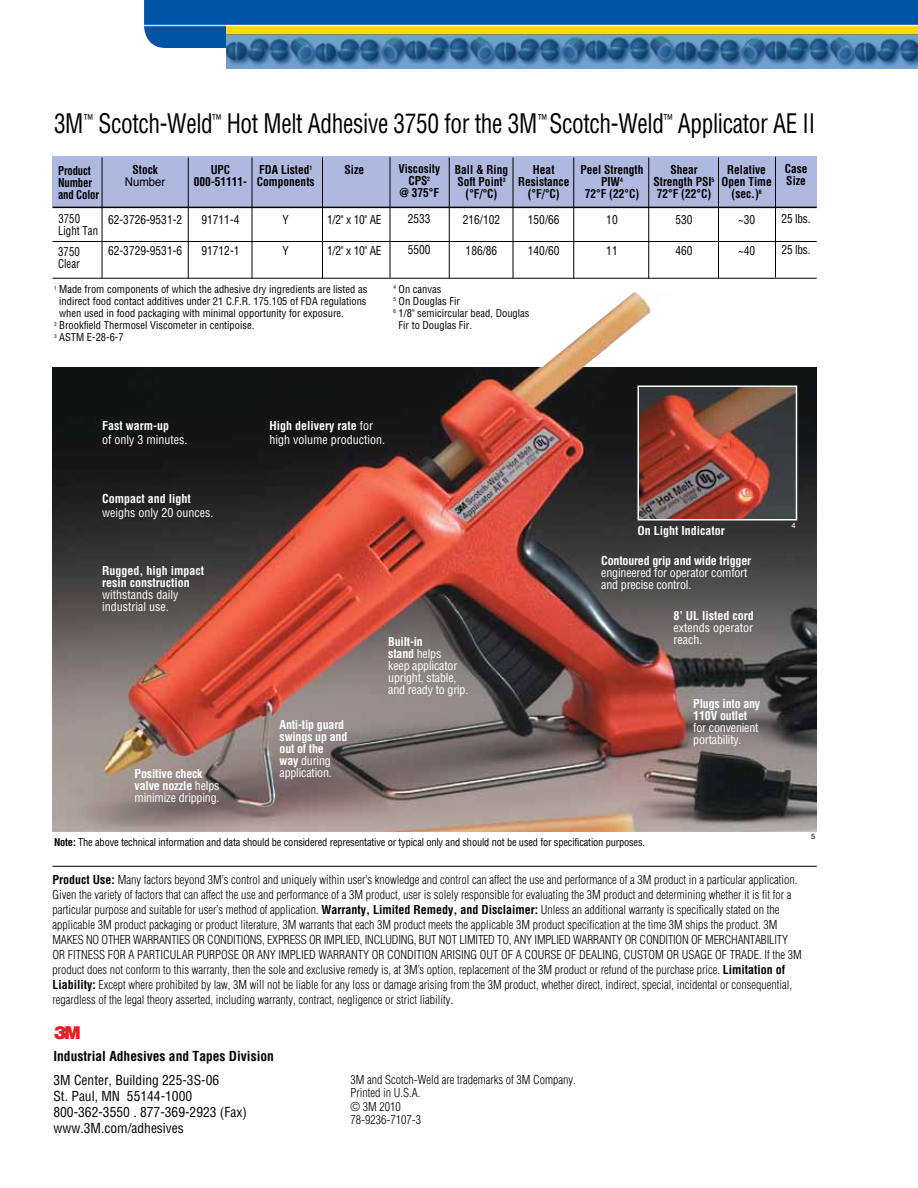
<style>
.page{position:relative;width:918px;height:1188px;background:#fff}
.page>*{position:absolute;margin:0;border:0;box-sizing:border-box;transform-origin:0 0}
.t1{font:condensed 26.25px "Helvetica";letter-spacing:-.015em;color:#000;scale:.89 1}
.t2{font:18.75px "Logo 3 Mtt";color:#ed1c24}
.t3{font:condensed 13.5px/16.2px "Helvetica";color:#000}
.t4{font:700 condensed 13.5px "Helvetica";color:#000}
.t5{font:300 condensed 12px/15px "Helvetica";color:#000}
.t6{font:condensed 12px/12px "Helvetica";letter-spacing:-.015em;color:#fff}
.t7{font:700 condensed 12px/12px "Helvetica";letter-spacing:-.015em;color:#fff}
.t8{font:700 condensed 12px/12px "Helvetica";color:#000;text-align:center;scale:.95 1}
.t9{font:condensed 12px "Helvetica";color:#000;scale:.95 1}
.t10{font:700 condensed 12px/12px "Helvetica";color:#000;scale:.9 1}
.t11{font:condensed 12px/12px "Helvetica";color:#000;scale:.9 1}
.t12{font:12px "Helvetica";color:#000;scale:.95 1}
.t13{font:condensed 10.5px "Helvetica";color:#000}
.t14{font:7.5px "Helvetica";color:#000}
.t15{font:7.5px "Helvetica";color:#fff}
.s1{font-weight:700}
.s2{font-weight:400}
</style>
<div class="page">
<div style="left:52px;top:157px;width:765px;height:50px;background:#afb8de"></div>
<hr style="left:52px;top:207px;width:765px;height:1px;background:#000">
<hr style="left:52px;top:278px;width:765px;height:1px;background:#000">
<hr style="left:52px;top:866px;width:765px;height:1px;background:#000">
<hr style="left:52px;top:241px;width:765px;height:1px;background:#000">
<div style="left:144px;top:0;width:774px;height:48px;background:#0054a6"></div>
<div style="left:227px;top:26px;width:691px;height:41px;background:#ffda00"></div>
<hr style="left:134px;top:25px;width:784px;height:1px;background:#fff">
<hr style="left:102px;top:158px;width:1px;height:120px;background:#000">
<hr style="left:188px;top:158px;width:1px;height:120px;background:#000">
<hr style="left:252px;top:158px;width:1px;height:120px;background:#000">
<hr style="left:322px;top:158px;width:1px;height:120px;background:#000">
<hr style="left:775px;top:157px;width:1px;height:121px;background:#000">
<hr style="left:390px;top:157px;width:1px;height:121px;background:#000">
<hr style="left:449px;top:158px;width:1px;height:120px;background:#000">
<hr style="left:513px;top:158px;width:1px;height:120px;background:#000">
<hr style="left:573px;top:158px;width:1px;height:120px;background:#000">
<hr style="left:648px;top:158px;width:1px;height:120px;background:#000">
<hr style="left:718px;top:158px;width:1px;height:120px;background:#000">
<img style="left:419px;top:291px;width:260px;height:77px">
<img style="left:53px;top:368px;width:764px;height:463px">
<img style="left:641px;top:389px;width:153px;height:128px">
<div style="left:638px;top:386px;width:159px;height:134px;border:2px solid #fff"></div>
<svg style="left:227px;top:35px;width:691px;height:34px;background:#4979a8"></svg>
<h1 class="t1" style="left:54px;top:107px;width:857px">3M<sup>™</sup> Scotch-Weld<sup>™</sup> Hot Melt Adhesive 3750 for the 3M<sup>™</sup> Scotch-Weld<sup>™</sup> Applicator AE II</h1>
<p class="t10" style="left:58px;top:164px;width:47px">Product<br>Number and Color</p>
<p class="t11" style="left:58px;top:212px;width:46px">3750<br>Light Tan</p>
<p class="t11" style="left:58px;top:245px;width:25px">3750<br>Clear</p>
<p class="t8" style="left:785px;top:163px;width:26px;text-align:left">Case<br>Size</p>
<p class="t9" style="left:782px;top:211px;width:32px">25 lbs.</p>
<p class="t9" style="left:782px;top:242px;width:32px">25 lbs.</p>
<p class="t8" style="left:398px;top:163px;width:45px">Viscosity<br>CPS<sup>2<br></sup>@ 375°F</p>
<p class="t9" style="left:408px;top:211px;width:26px">2533</p>
<p class="t9" style="left:408px;top:242px;width:26px">5500</p>
<p class="t8" style="left:132px;top:164px;width:28px">Stock</p>
<p class="t12" style="left:125px;top:173px;width:44px">Number</p>
<p class="t9" style="left:108px;top:212px;width:79px">62-3726-9531-2</p>
<p class="t9" style="left:108px;top:243px;width:79px">62-3729-9531-6</p>
<p class="t8" style="left:194px;top:164px;width:57px">UPC<br>000-51111-</p>
<p class="t9" style="left:202px;top:212px;width:41px">91711-4</p>
<p class="t9" style="left:202px;top:243px;width:41px">91712-1</p>
<p class="t8" style="left:345px;top:164px;width:22px">Size</p>
<p class="t8" style="left:580px;top:164px;width:68px">Peel Strength<br>PIW<sup>4<br></sup>72°F (22°C)</p>
<p class="t9" style="left:606px;top:212px;width:14px">10</p>
<p class="t9" style="left:606px;top:243px;width:14px">11</p>
<p class="t8" style="left:654px;top:164px;width:66px">Shear<br>Strength PSI<sup>5<br></sup>72°F (22°C)</p>
<p class="t9" style="left:675px;top:212px;width:19px">530</p>
<p class="t9" style="left:675px;top:243px;width:19px">460</p>
<p class="t8" style="left:455px;top:164px;width:58px">Ball &amp; Ring<br>Soft Point<sup>3 </sup>(°F/°C)</p>
<p class="t9" style="left:463px;top:212px;width:41px">216/102</p>
<p class="t9" style="left:466px;top:243px;width:35px">186/86</p>
<p class="t8" style="left:257px;top:164px;width:62px;text-align:left">FDA Listed<sup>1<br></sup>Components</p>
<p class="t9" style="left:283px;top:212px;width:8px">Y</p>
<p class="t9" style="left:283px;top:243px;width:8px">Y</p>
<p class="t8" style="left:518px;top:164px;width:55px">Heat<br>Resistance (°F/°C)</p>
<p class="t9" style="left:528px;top:212px;width:35px">150/66</p>
<p class="t9" style="left:528px;top:243px;width:35px">140/60</p>
<p class="t8" style="left:721px;top:164px;width:55px">Relative<br>Open Time (sec.)<sup>6</sup></p>
<p class="t9" style="left:738px;top:212px;width:19px">~30</p>
<p class="t9" style="left:738px;top:243px;width:19px">~40</p>
<p class="t9" style="left:327px;top:212px;width:59px">1/2" x 10" AE</p>
<p class="t9" style="left:327px;top:243px;width:59px">1/2" x 10" AE</p>
<p class="t13" style="left:54px;top:283px;width:315px"><sup>1</sup> Made from components of which the adhesive dry ingredients are listed as</p>
<p class="t13" style="left:59px;top:295px;width:309px">indirect food contact additives under 21 C.F.R. 175.105 of FDA regulations</p>
<p class="t13" style="left:59px;top:307px;width:286px">when used in food packaging with minimal opportunity for exposure.</p>
<p class="t13" style="left:54px;top:319px;width:202px"><sup>2</sup> Brookfield Thermosel Viscometer in centipoise.</p>
<p class="t13" style="left:54px;top:331px;width:71px"><sup>3</sup> ASTM E-28-6-7</p>
<p class="t13" style="left:393px;top:282px;width:50px"><sup>4</sup> On canvas</p>
<p class="t13" style="left:393px;top:294px;width:68px"><sup>5</sup> On Douglas Fir</p>
<p class="t13" style="left:393px;top:306px;width:138px"><sup>6</sup> 1/8" semicircular bead, Douglas</p>
<p class="t13" style="left:399px;top:318px;width:75px">Fir to Douglas Fir.</p>
<p class="t7" style="left:102px;top:420px;width:68px">Fast warm-up</p>
<p class="t6" style="left:102px;top:433px;width:87px">of only 3 minutes.</p>
<p class="t6" style="left:270px;top:419px;width:117px;line-height:13.5px"><span class="s1">High delivery rate</span> for high volume production.</p>
<p class="t7" style="left:102px;top:493px;width:90px">Compact and light</p>
<p class="t6" style="left:102px;top:506px;width:113px">weighs only 20 ounces.</p>
<p class="t7" style="left:102px;top:565px;width:103px">Rugged, high impact resin construction</p>
<p class="t6" style="left:102px;top:589px;width:78px">withstands daily industrial use.</p>
<p class="t7" style="left:135px;top:768px;width:86px">Positive check valve nozzle <span class="s2">helps minimize dripping.</span></p>
<p class="t7" style="left:280px;top:718px;width:69px">Anti-tip guard swings up and out of the<br>way <span class="s2">during application.</span></p>
<p class="t6" style="left:388px;top:636px;width:82px"><span class="s1">Built-in<br>stand</span> helps<br>keep applicator upright, stable, and ready to grip.</p>
<p class="t7" style="left:638px;top:524px;width:89px">On Light Indicator</p>
<p class="t7" style="left:601px;top:555px;width:151px">Contoured grip and wide trigger</p>
<p class="t6" style="left:601px;top:567px;width:148px">engineered for operator comfort and precise control.</p>
<p class="t7" style="left:674px;top:610px;width:82px">8’ UL listed cord</p>
<p class="t6" style="left:674px;top:622px;width:81px">extends operator reach.</p>
<p class="t7" style="left:693px;top:697px;width:68px">Plugs into any<br>110V outlet</p>
<p class="t6" style="left:693px;top:721px;width:67px">for convenient portability.</p>
<p class="t15" style="left:792px;top:519px;width:6px">4</p>
<p class="t13" style="left:54px;top:835px;width:593px"><span class="s1">Note:</span> The above technical information and data should be considered representative or typical only and should not be used for specification purposes.</p>
<p class="t14" style="left:811px;top:831px;width:6px">5</p>
<p class="t5" style="left:52px;top:873px;width:751px"><span class="s1">Product Use:</span> Many factors beyond 3M’s control and uniquely within user’s knowledge and control can affect the use and performance of a 3M product in a particular application.<br>Given the variety of factors that can affect the use and performance of a 3M product, user is solely responsible for evaluating the 3M product and determining whether it is fit for a particular purpose and suitable for user’s method of application. <span class="s1">Warranty, Limited Remedy, and Disclaimer:</span> Unless an additional warranty is specifically stated on the applicable 3M product packaging or product literature, 3M warrants that each 3M product meets the applicable 3M product specification at the time 3M ships the product. 3M MAKES NO OTHER WARRANTIES OR CONDITIONS, EXPRESS OR IMPLIED, INCLUDING, BUT NOT LIMITED TO, ANY IMPLIED WARRANTY OR CONDITION OF MERCHANTABILITY OR FITNESS FOR A PARTICULAR PURPOSE OR ANY IMPLIED WARRANTY OR CONDITION ARISING OUT OF A COURSE OF DEALING, CUSTOM OR USAGE OF TRADE. If the 3M product does not conform to this warranty, then the sole and exclusive remedy is, at 3M’s option, replacement of the 3M product or refund of the purchase price. <span class="s1">Limitation of Liability:</span> Except where prohibited by law, 3M will not be liable for any loss or damage arising from the 3M product, whether direct, indirect, special, incidental or consequential, regardless of the legal theory asserted, including warranty, contract, negligence or strict liability<span class="s2">.</span></p>
<h2 class="t2" style="left:54px;top:1024px;width:31px">3</h2>
<p class="t4" style="left:53px;top:1048px;width:222px">Industrial Adhesives and Tapes Division</p>
<p class="t3" style="left:53px;top:1072px;width:195px">3M Center, Building 225-3S-06<br>St. Paul, MN 55144-1000<br>800-362-3550 . 877-369-2923 (Fax) www.3M.com/adhesives</p>
<p class="t5" style="left:350px;top:1073px;width:227px;line-height:13.5px">3M and Scotch-Weld are trademarks of 3M Company.<br>Printed in U.S.A.<br>© 3M 2010<br>78-9236-7107-3</p>
</div>
